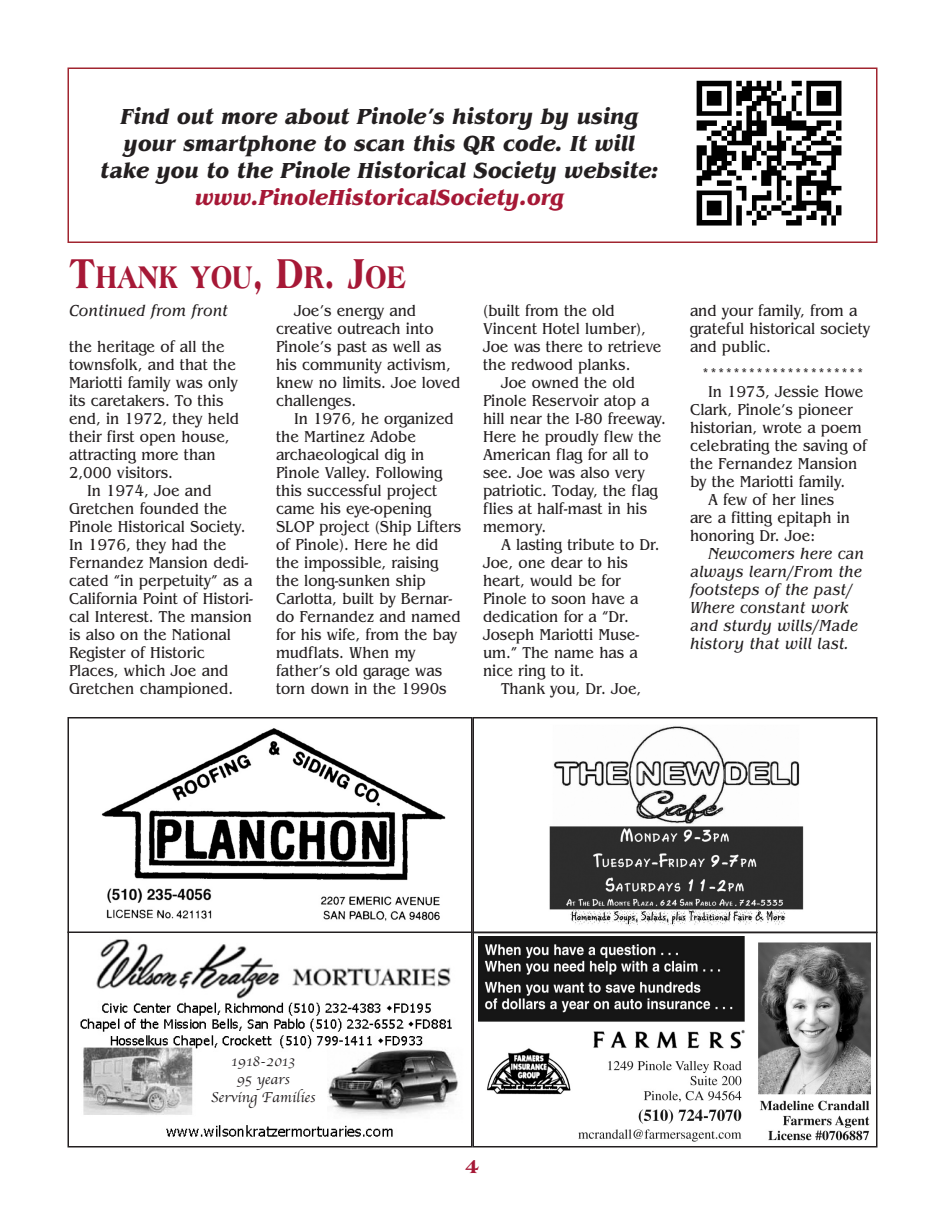
<style>
.page{position:relative;width:945px;height:1215px;background:#fff}
.page>*{position:absolute;margin:0;border:0;box-sizing:border-box;transform-origin:0 0}
.t1{font:800 33.6px "Americana";color:#a61836;scale:.77 1}
.t2{font:italic 700 22.5px/27px "Benguiat";color:#231f20;text-align:center;scale:.9 1}
.t3{font:italic 700 22.5px "Benguiat";color:#a61836;scale:.9 1}
.t4{font:800 21px "Americana";color:#a61836}
.t5{font:16.5px/18px "Benguiat";color:#231f20;scale:.9 1}
.t6{font:italic 16.5px/18px "Benguiat";color:#231f20;scale:.9 1}
.t7{font:15px/18px "Apple Chancery";color:#231f20;text-align:center}
.s1{font-size:44.85px}
</style>
<div class="page">
<img style="left:478px;top:936px;width:398px;height:212px">
<img style="left:80px;top:939px;width:378px;height:198px">
<div style="left:68px;top:932px;width:404px;height:216px;border:2px solid #231f20"></div>
<div style="left:199px;top:1052px;width:128px;height:64px;background:#fff"></div>
<div style="left:472px;top:932px;width:406px;height:215px;border:2px solid #231f20"></div>
<div style="left:68px;top:717px;width:404px;height:216px;border:2px solid #231f20"></div>
<img style="left:101px;top:728px;width:345px;height:193px">
<div style="left:472px;top:717px;width:405px;height:216px;border:2px solid #231f20"></div>
<img style="left:549px;top:726px;width:254px;height:200px">
<div style="left:68px;top:68px;width:810px;height:175px;border:2px solid #a1252f"></div>
<img style="left:696px;top:80px;width:146px;height:146px">
<h2 class="t2" style="left:100px;top:105px;width:622px">Find out more about Pinole’s history by using your smartphone to scan this QR code. It will take you to the Pinole Historical Society website:</h2>
<h2 class="t3" style="left:195px;top:189px;width:412px">www.PinoleHistoricalSociety.org</h2>
<h1 class="t1" style="left:69px;top:263px;width:439px"><span class="s1">T</span>HANK YOU<span class="s1">, D</span>R<span class="s1">. J</span>OE</h1>
<p class="t6" style="left:69px;top:303px;width:178px">Continued from front</p>
<p class="t5" style="left:69px;top:339px;width:175px">the heritage of all the</p>
<p class="t5" style="left:69px;top:357px;width:187px">townsfolk, and that the</p>
<p class="t5" style="left:69px;top:375px;width:189px">Mariotti family was only</p>
<p class="t5" style="left:69px;top:393px;width:173px">its caretakers. To this</p>
<p class="t5" style="left:69px;top:411px;width:190px">end, in 1972, they held</p>
<p class="t5" style="left:69px;top:429px;width:180px">their first open house,</p>
<p class="t5" style="left:69px;top:447px;width:165px">attracting more than</p>
<p class="t5" style="left:69px;top:465px;width:117px">2,000 visitors.</p>
<p class="t5" style="left:87px;top:483px;width:140px">In 1974, Joe and</p>
<p class="t5" style="left:69px;top:501px;width:177px">Gretchen founded the</p>
<p class="t5" style="left:69px;top:519px;width:198px">Pinole Historical Society.</p>
<p class="t5" style="left:69px;top:537px;width:176px">In 1976, they had the</p>
<p class="t5" style="left:69px;top:555px;width:201px">Fernandez Mansion dedi-</p>
<p class="t5" style="left:69px;top:573px;width:205px">cated “in perpetuity” as a</p>
<p class="t5" style="left:69px;top:591px;width:206px">California Point of Histori-</p>
<p class="t5" style="left:69px;top:609px;width:205px">cal Interest. The mansion</p>
<p class="t5" style="left:69px;top:627px;width:182px">is also on the National</p>
<p class="t5" style="left:69px;top:645px;width:153px">Register of Historic</p>
<p class="t5" style="left:69px;top:663px;width:179px">Places, which Joe and</p>
<p class="t5" style="left:69px;top:681px;width:184px">Gretchen championed.</p>
<p class="t5" style="left:276px;top:303px;width:206px;text-indent:18px">Joe’s energy and creative outreach into<br>Pinole’s past as well as his community activism, knew no limits. Joe loved challenges.</p>
<p class="t5" style="left:276px;top:411px;width:207px;text-indent:18px">In 1976, he organized the Martinez Adobe archaeological dig in<br>Pinole Valley. Following this successful project came his eye-opening<br>SLOP project (Ship Lifters of Pinole). Here he did the impossible, raising the long-sunken ship<br>Carlotta, built by Bernar&shy;do Fernandez and named for his wife, from the bay mudflats. When my father’s old garage was torn down in the 1990s</p>
<p class="t5" style="left:483px;top:303px;width:148px">(built from the old</p>
<p class="t5" style="left:483px;top:321px;width:183px">Vincent Hotel lumber),</p>
<p class="t5" style="left:483px;top:339px;width:200px">Joe was there to retrieve</p>
<p class="t5" style="left:483px;top:357px;width:165px">the redwood planks.</p>
<p class="t5" style="left:501px;top:375px;width:150px">Joe owned the old</p>
<p class="t5" style="left:483px;top:393px;width:187px">Pinole Reservoir atop a</p>
<p class="t5" style="left:483px;top:411px;width:205px">hill near the I-80 freeway.</p>
<p class="t5" style="left:483px;top:429px;width:200px">Here he proudly flew the</p>
<p class="t5" style="left:483px;top:447px;width:185px">American flag for all to</p>
<p class="t5" style="left:483px;top:465px;width:181px">see. Joe was also very</p>
<p class="t5" style="left:483px;top:483px;width:196px">patriotic. Today, the flag</p>
<p class="t5" style="left:483px;top:501px;width:184px">flies at half-mast in his</p>
<p class="t5" style="left:483px;top:519px;width:72px">memory.</p>
<p class="t5" style="left:501px;top:537px;width:178px">A lasting tribute to Dr.</p>
<p class="t5" style="left:483px;top:555px;width:163px">Joe, one dear to his</p>
<p class="t5" style="left:483px;top:573px;width:155px">heart, would be for</p>
<p class="t5" style="left:483px;top:591px;width:174px">Pinole to soon have a</p>
<p class="t5" style="left:483px;top:609px;width:163px">dedication for a “Dr.</p>
<p class="t5" style="left:483px;top:627px;width:175px">Joseph Mariotti Muse-</p>
<p class="t5" style="left:483px;top:645px;width:174px">um.” The name has a</p>
<p class="t5" style="left:483px;top:663px;width:114px">nice ring to it.</p>
<p class="t5" style="left:501px;top:681px;width:157px">Thank you, Dr. Joe,</p>
<p class="t5" style="left:690px;top:303px;width:202px">and your family, from a grateful historical society and public.</p>
<p class="t5" style="left:702px;top:366px;width:182px">*********************</p>
<p class="t5" style="left:708px;top:384px;width:174px">In 1973, Jessie Howe</p>
<p class="t5" style="left:690px;top:402px;width:182px">Clark, Pinole’s pioneer</p>
<p class="t5" style="left:690px;top:420px;width:192px">historian, wrote a poem</p>
<p class="t5" style="left:690px;top:438px;width:198px">celebrating the saving of</p>
<p class="t5" style="left:690px;top:456px;width:187px">the Fernandez Mansion</p>
<p class="t5" style="left:690px;top:474px;width:174px">by the Mariotti family.</p>
<p class="t5" style="left:708px;top:492px;width:142px">A few of her lines</p>
<p class="t5" style="left:690px;top:510px;width:179px">are a fitting epitaph in</p>
<p class="t5" style="left:690px;top:528px;width:141px">honoring Dr. Joe:</p>
<p class="t6" style="left:690px;top:546px;width:195px;text-indent:18px">Newcomers here can always learn/From the footsteps of the past/<br>Where constant work and sturdy wills/Made history that will last.</p>
<p class="t7" style="left:211px;top:1052px;width:106px">1918-2013<br>95 years<br>Serving Families</p>
<p class="t4" style="left:465px;top:1158px;width:16px">4</p>
</div>
